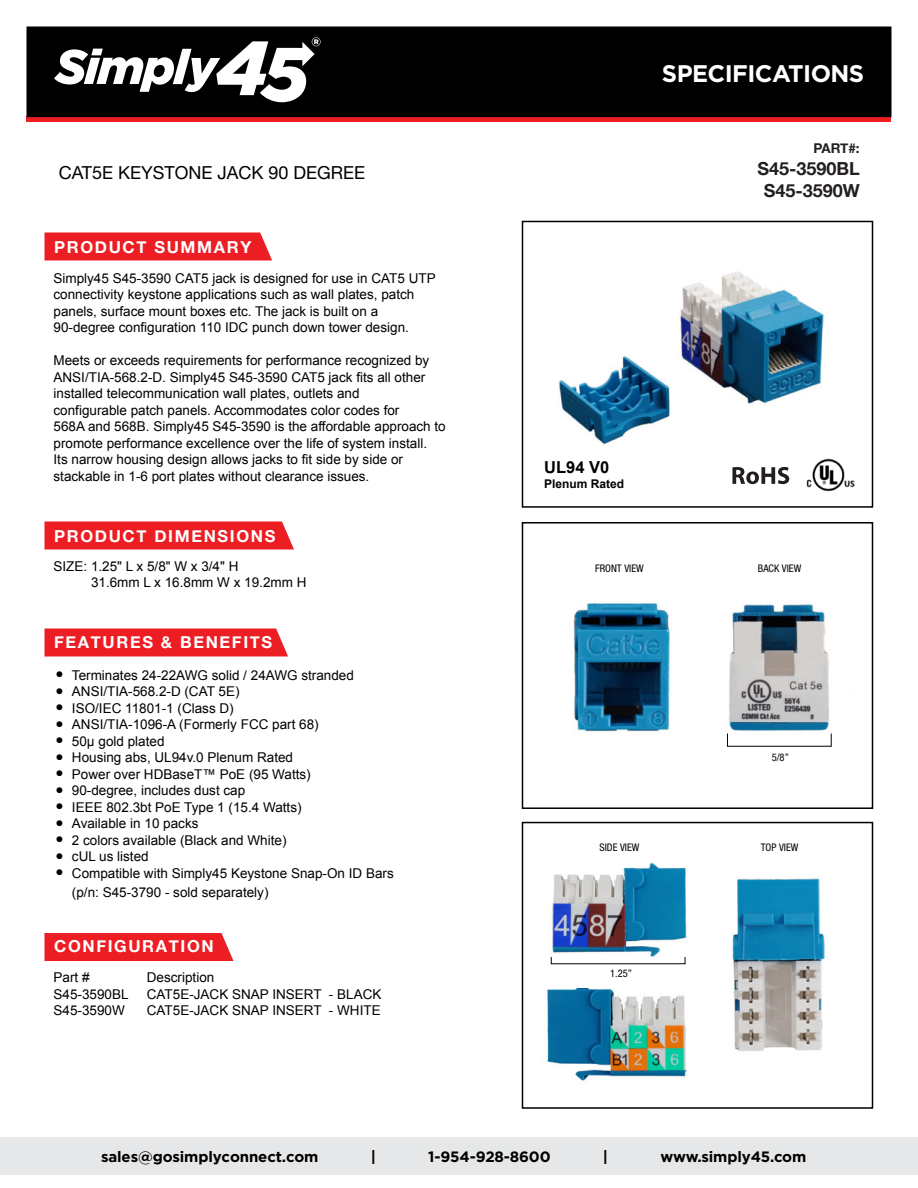
<style>
.page{position:relative;width:918px;height:1188px;background:#fff}
.page>*{position:absolute;margin:0;border:0;box-sizing:border-box;transform-origin:0 0}
.t1{font:700 24px "Gotham";letter-spacing:-.025em;color:#fff}
.t2{font:18px "Helvetica Neue LT Std";color:#000}
.t3{font:700 18px/21.6px "Helvetica Neue";color:#231f20;text-align:center}
.t4{font:700 16.5px "Helvetica Neue";letter-spacing:.1em;color:#fff}
.t5{font:700 16.5px "Arial";color:#000}
.t6{font:700 15px "Gotham";letter-spacing:-.01em;color:#000}
.t7{font:13.5px/16.5px "Arial";color:#000}
.t8{font:700 13.5px "Helvetica Neue";color:#231f20}
.t9{font:700 12px "Arial";color:#000}
.t10{font:condensed 10.5px "Helvetica Neue LT Std";color:#000}
</style>
<div class="page">
<img style="left:521px;top:987px;width:166px;height:122px">
<img style="left:521px;top:839px;width:166px;height:148px">
<img style="left:728px;top:522px;width:146px;height:287px">
<img style="left:521px;top:561px;width:150px;height:212px">
<img style="left:521px;top:222px;width:353px;height:285px">
<div style="left:44px;top:232px;width:228px;height:28px;background:#ed1d24"></div>
<div style="left:44px;top:521px;width:250px;height:28px;background:#ed1d24"></div>
<div style="left:522px;top:221px;width:351px;height:287px;border:2px solid #000"></div>
<div style="left:522px;top:822px;width:351px;height:287px;border:2px solid #000"></div>
<div style="left:44px;top:628px;width:244px;height:28px;background:#ed1d24"></div>
<div style="left:44px;top:933px;width:189px;height:28px;background:#ed1d24"></div>
<div style="left:522px;top:522px;width:351px;height:287px;border:2px solid #000"></div>
<img style="left:732px;top:878px;width:93px;height:174px">
<img style="left:803px;top:452px;width:55px;height:46px">
<svg style="left:732px;top:467px;width:57px;height:17px"></svg>
<div style="left:0;top:1137px;width:918px;height:38px;background:#e6e7e8"></div>
<div style="left:27px;top:117px;width:864px;height:5px;background:#ed1d24"></div>
<div style="left:27px;top:27px;width:864px;height:90px;background:#000"></div>
<svg style="left:54px;top:37px;width:267px;height:65px"></svg>
<h2 class="t2" style="left:59px;top:161px;width:308px">CAT5E KEYSTONE JACK 90 DEGREE</h2>
<p class="t4" style="left:54px;top:234px;width:199px">PRODUCT SUMMARY</p>
<p class="t7" style="left:53px;top:270px;width:384px">Simply45 S45-3590 CAT5 jack is designed for use in CAT5 UTP connectivity keystone applications such as wall plates, patch panels, surface mount boxes etc. The jack is built on a 90-degree configuration 110 IDC punch down tower design.</p>
<p class="t7" style="left:53px;top:352px;width:394px">Meets or exceeds requirements for performance recognized by ANSI/TIA-568.2-D. Simply45 S45-3590 CAT5 jack fits all other installed telecommunication wall plates, outlets and<br>configurable patch panels. Accommodates color codes for<br>568A and 568B. Simply45 S45-3590 is the affordable approach to promote performance excellence over the life of system install.<br>Its narrow housing design allows jacks to fit side by side or stackable in 1-6 port plates without clearance issues.</p>
<p class="t4" style="left:54px;top:523px;width:223px">PRODUCT DIMENSIONS</p>
<p class="t7" style="left:91px;top:558px;width:217px;text-indent:-38px">SIZE: 1.25" L x 5/8" W x 3/4" H<br>31.6mm L x 16.8mm W x 19.2mm H</p>
<p class="t4" style="left:54px;top:629px;width:220px">FEATURES &amp; BENEFITS</p>
<p class="t7" style="left:55px;top:665px;width:10px;text-align:justify">● ● ● ● ● ● ● ● ● ● ● ●</p>
<p class="t7" style="left:55px;top:863px;width:10px">●</p>
<p class="t7" style="left:72px;top:667px;width:283px">Terminates 24-22AWG solid / 24AWG stranded<br>ANSI/TIA-568.2-D (CAT 5E)<br>ISO/IEC 11801-1 (Class D)<br>ANSI/TIA-1096-A (Formerly FCC part 68)<br>50μ gold plated<br>Housing abs, UL94v.0 Plenum Rated<br>Power over HDBaseT™ PoE (95 Watts)<br>90-degree, includes dust cap<br>IEEE 802.3bt PoE Type 1 (15.4 Watts)<br>Available in 10 packs<br>2 colors available (Black and White)<br>cUL us listed</p>
<p class="t7" style="left:72px;top:863px;width:323px;line-height:19.5px">Compatible with Simply45 Keystone Snap-On ID Bars (p/n: S45-3790 - sold separately)</p>
<p class="t4" style="left:54px;top:933px;width:161px">CONFIGURATION</p>
<p class="t7" style="left:53px;top:969px;width:77px">Part #<br>S45-3590BL<br>S45-3590W</p>
<p class="t7" style="left:147px;top:969px;width:236px">Description<br>CAT5E-JACK SNAP INSERT - BLACK<br>CAT5E-JACK SNAP INSERT - WHITE</p>
<h1 class="t1" style="left:662px;top:58px;width:204px">SPECIFICATIONS</h1>
<p class="t5" style="left:544px;top:456px;width:67px">UL94 V0</p>
<p class="t9" style="left:544px;top:475px;width:82px">Plenum Rated</p>
<p class="t8" style="left:813px;top:138px;width:48px">PART#:</p>
<h2 class="t3" style="left:758px;top:158px;width:104px">S45-3590BL<br>S45-3590W</h2>
<p class="t10" style="left:595px;top:562px;width:50px">FRONT VIEW</p>
<p class="t10" style="left:758px;top:562px;width:45px">BACK VIEW</p>
<p class="t10" style="left:772px;top:751px;width:19px">5/8”</p>
<p class="t10" style="left:599px;top:842px;width:42px">SIDE VIEW</p>
<p class="t10" style="left:761px;top:842px;width:39px">TOP VIEW</p>
<p class="t10" style="left:610px;top:967px;width:23px">1.25”</p>
<p class="t6" style="left:101px;top:1147px;width:219px">sales@gosimplyconnect.com</p>
<p class="t6" style="left:371px;top:1147px;width:7px">|</p>
<p class="t6" style="left:428px;top:1147px;width:124px">1-954-928-8600</p>
<p class="t6" style="left:603px;top:1147px;width:7px">|</p>
<p class="t6" style="left:660px;top:1147px;width:147px">www.simply45.com</p>
</div>
